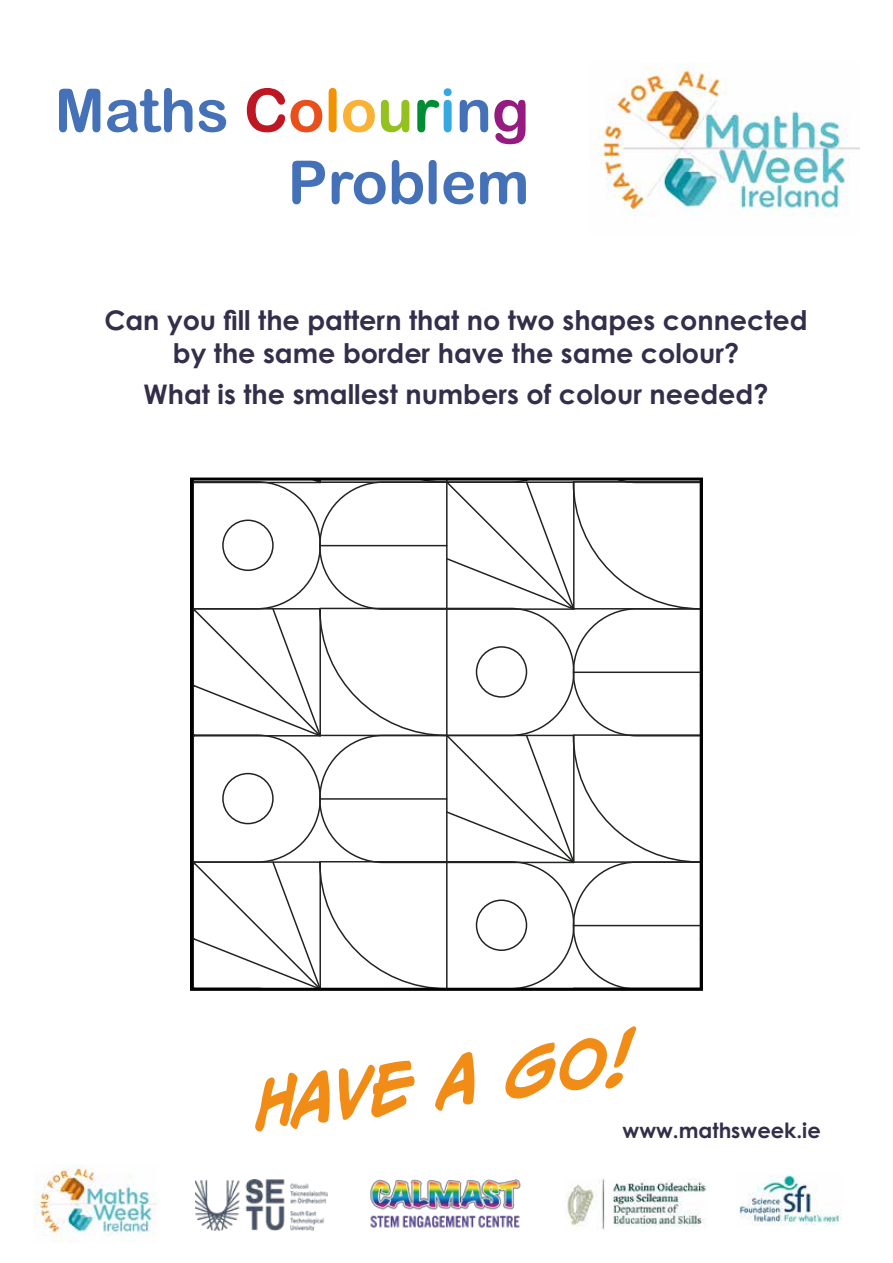
<style>
.page{position:relative;width:893px;height:1263px;background:#fff}
.page>*{position:absolute;margin:0;border:0;box-sizing:border-box;transform-origin:0 0}
.t1{font:60px/72px "Arial Rounded MT Bold";color:#4471b7;text-align:right}
.t2{font:italic 700 60px "CC Meanwhile";color:#f18d16}
.t3{font:700 27px/32.4px "Century Gothic Pro";color:#342e4a;text-align:center}
.t4{font:700 21px "Century Gothic Pro";color:#342e4a}
.s1{color:#be1622}
.s2{color:#e94e1b}
.s3{color:#f39200}
.s4{color:#f9b234}
.s5{color:#95c11f}
.s6{color:#008d36}
.s7{color:#36a9e1}
.s8{color:#951b81}
</style>
<div class="page">
<img style="left:370px;top:1179px;width:151px;height:49px">
<img style="left:195px;top:1179px;width:133px;height:51px">
<img style="left:739px;top:1174px;width:103px;height:52px">
<img style="left:566px;top:1179px;width:141px;height:51px">
<img style="left:35px;top:1165px;width:123px;height:77px">
<img style="left:590px;top:64px;width:269px;height:153px">
<svg style="left:194px;top:481px;width:505px;height:506px"></svg>
<div style="left:190px;top:477px;width:513px;height:514px;border:3px solid #000"></div>
<h1 class="t1" style="left:55px;top:74px;width:476px">Maths <span class="s1">C</span><span class="s2">o</span><span class="s3">l</span><span class="s4">o</span><span class="s5">u</span><span class="s6">r</span><span class="s7">i</span>n<span class="s8">g<br></span>Problem</h1>
<p class="t3" style="left:104px;top:304px;width:705px">Can you fill the pattern that no two shapes connected by the same border have the same colour?</p>
<p class="t3" style="left:144px;top:378px;width:626px">What is the smallest numbers of colour needed?</p>
<h1 class="t2" style="left:250px;top:1055px;width:378px;rotate:-7deg">HAVE A GO!</h1>
<p class="t4" style="left:622px;top:1117px;width:200px">www.mathsweek.ie</p>
</div>
